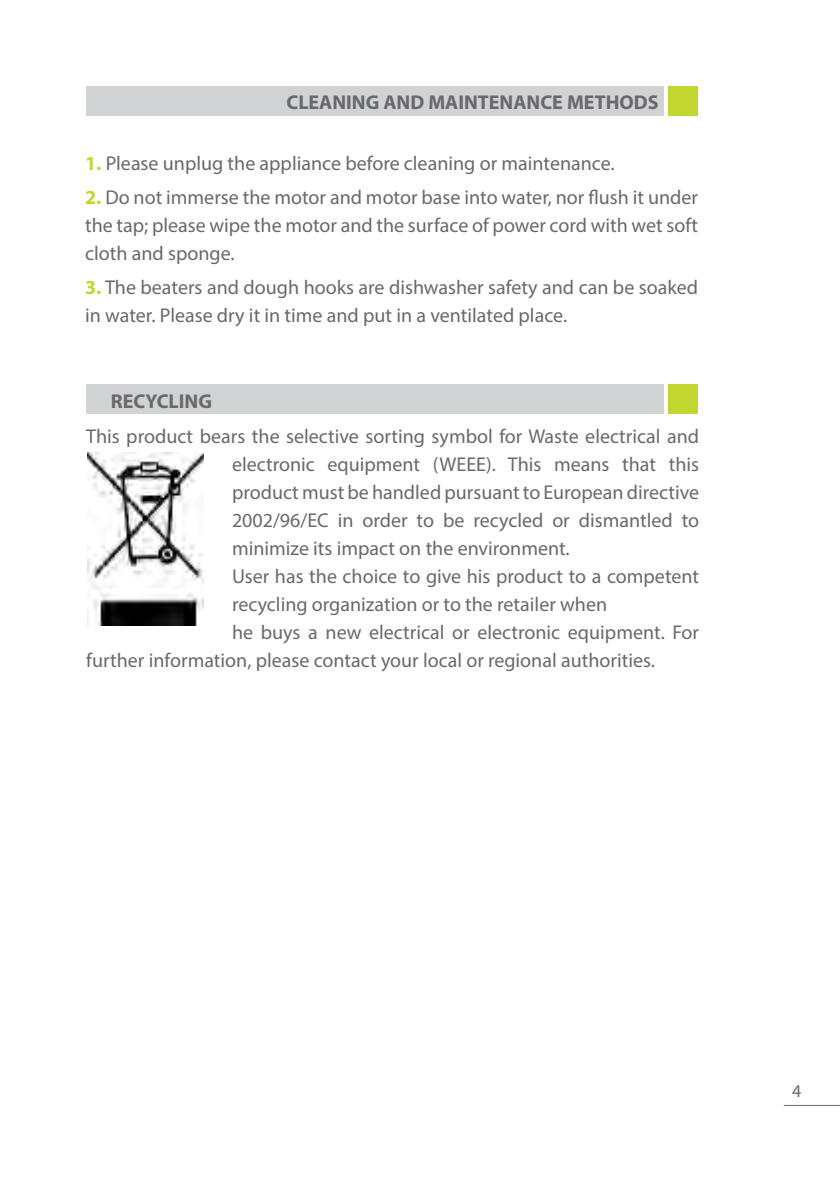
<style>
.page{position:relative;width:840px;height:1191px;background:#fff}
.page>*{position:absolute;margin:0;border:0;box-sizing:border-box;transform-origin:0 0}
.正文{font:20px/28px "Myriad Pro";color:#69696c}
.en_body_EN{font:20px/28px "Myriad Pro";color:#69696c;text-align:justify}
.en_body_EN-2{font:700 20px "Myriad Pro";color:#69696c}
.正文-2{font:700 20px "Myriad Pro";color:#69696c}
.FA_body{font:18px "Myriad Pro";color:#69696c}
.s1{font-weight:700;color:#c1d72f}
</style>
<div class="page">
<hr style="left:783px;top:1105px;width:56px;height:1px;background:#69696c">
<div style="left:86px;top:86px;width:577px;height:30px;background:#d1d2d4"></div>
<div style="left:668px;top:86px;width:29px;height:30px;background:#c1d72f"></div>
<div style="left:86px;top:384px;width:577px;height:30px;background:#d1d2d4"></div>
<div style="left:668px;top:384px;width:29px;height:30px;background:#c1d72f"></div>
<img style="left:87px;top:452px;width:116px;height:173px">
<p class="en_body_EN-2" style="left:286px;top:89px;width:373px">CLEANING AND MAINTENANCE METHODS</p>
<p class="en_body_EN" style="left:85px;top:149px;width:531px"><span class="s1">1.</span> Please unplug the appliance before cleaning or maintenance.</p>
<p class="en_body_EN" style="left:85px;top:183px;width:614px"><span class="s1">2.</span> Do not immerse the motor and motor base into water, nor flush it under the tap; please wipe the motor and the surface of power cord with wet soft cloth and sponge.</p>
<p class="en_body_EN" style="left:85px;top:272px;width:614px"><span class="s1">3.</span> The beaters and dough hooks are dishwasher safety and can be soaked in water. Please dry init time and put in a ventilated place.</p>
<p class="正文-2" style="left:111px;top:388px;width:102px">RECYCLING</p>
<p class="正文" style="left:86px;top:422px;width:614px;text-align:right">This product bears the selective sorting symbol for Waste electrical and this</p>
<p class="正文" style="left:232px;top:450px;width:468px">electronic<br>product must be handled pursuant to European directive 2002/96/EC in order to be recycled or dismantled to minimize its impact on the environment.</p>
<p class="正文" style="left:232px;top:562px;width:468px">User has the choice to give his product to a competent recycling organization or to the retailer when</p>
<p class="正文" style="left:86px;top:618px;width:614px;text-indent:146px">he buys a new electrical or electronic equipment. For further information, please contact your local or regional authorities.</p>
<p class="正文" style="left:507px;top:450px;width:35px">This</p>
<p class="正文" style="left:622px;top:450px;width:35px">that</p>
<p class="正文" style="left:432px;top:450px;width:64px">(WEEE .)</p>
<p class="正文" style="left:327px;top:450px;width:94px">equipment</p>
<p class="正文" style="left:553px;top:450px;width:57px">means</p>
<p class="FA_body" style="left:791px;top:1080px;width:11px">4</p>
</div>
